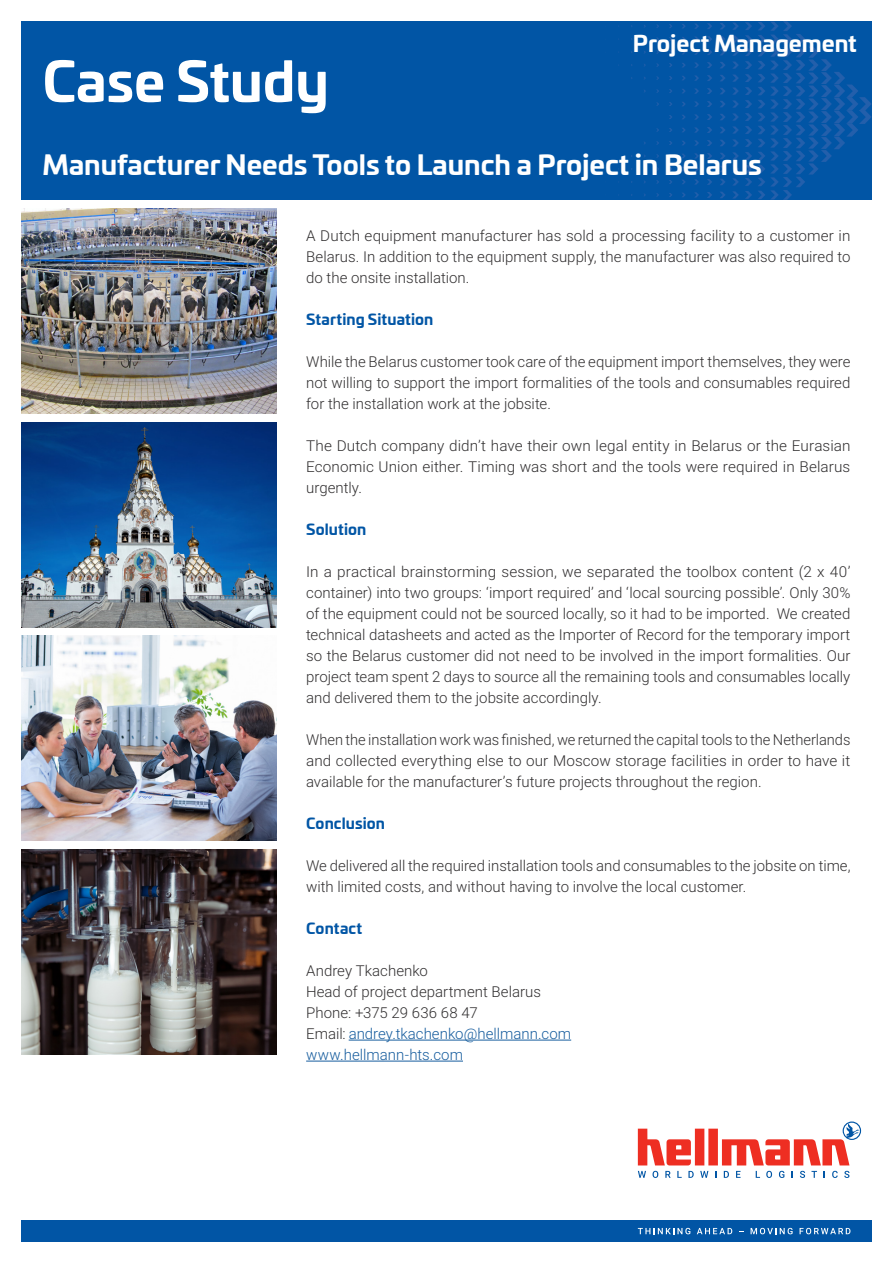
<style>
.page{position:relative;width:893px;height:1263px;background:#fff}
.page>*{position:absolute;margin:0;border:0;box-sizing:border-box;transform-origin:0 0}
.t1{font:700 54px "Univia Pro";color:#fff}
.Sub_Title{font:700 27px "Univia Pro";color:#fff}
.Sub_Title-2{font:700 22.5px "Univia Pro";color:#fff}
.Copytext{font:300 15px/21px "Roboto";color:#312f30;text-align:justify}
.Copytext-2{font:300 15px "Roboto";color:#175d9e}
.Copytext-3{font:700 15px "Univia Pro";letter-spacing:.005em;color:#0155a5}
.s1{color:#312f30}
</style>
<div class="page">
<svg style="left:638px;top:1129px;width:53px;height:36px"></svg>
<div style="left:695px;top:1129px;width:9px;height:36px;background:#ee2e22"></div>
<div style="left:708px;top:1129px;width:10px;height:36px;background:#ee2e22"></div>
<svg style="left:638px;top:1171px;width:8px;height:7px"></svg>
<svg style="left:653px;top:1171px;width:5px;height:7px"></svg>
<svg style="left:665px;top:1171px;width:6px;height:7px"></svg>
<svg style="left:677px;top:1171px;width:5px;height:7px"></svg>
<svg style="left:688px;top:1171px;width:6px;height:7px"></svg>
<svg style="left:700px;top:1171px;width:8px;height:7px"></svg>
<svg style="left:724px;top:1171px;width:5px;height:7px"></svg>
<svg style="left:736px;top:1171px;width:4px;height:7px"></svg>
<svg style="left:756px;top:1171px;width:4px;height:7px"></svg>
<svg style="left:766px;top:1171px;width:6px;height:7px"></svg>
<svg style="left:779px;top:1171px;width:5px;height:7px"></svg>
<svg style="left:800px;top:1171px;width:5px;height:7px"></svg>
<svg style="left:811px;top:1171px;width:6px;height:7px"></svg>
<svg style="left:832px;top:1171px;width:6px;height:7px"></svg>
<svg style="left:844px;top:1171px;width:5px;height:7px"></svg>
<svg style="left:722px;top:1121px;width:139px;height:44px"></svg>
<div style="left:21px;top:1220px;width:851px;height:22px;background:#0155a5"></div>
<svg style="left:638px;top:1228px;width:52px;height:6px"></svg>
<svg style="left:697px;top:1228px;width:35px;height:6px"></svg>
<svg style="left:751px;top:1228px;width:42px;height:6px"></svg>
<svg style="left:799px;top:1228px;width:51px;height:6px"></svg>
<hr style="left:349px;top:1040px;width:222px;height:1px;background:#175d9e">
<hr style="left:306px;top:1061px;width:157px;height:1px;background:#175d9e">
<div style="left:21px;top:21px;width:851px;height:179px;background:#0155a5"></div>
<svg style="left:694px;top:24px;width:5px;height:5px"></svg>
<svg style="left:707px;top:23px;width:5px;height:6px"></svg>
<svg style="left:720px;top:23px;width:5px;height:6px"></svg>
<svg style="left:733px;top:23px;width:6px;height:7px"></svg>
<svg style="left:694px;top:37px;width:5px;height:5px"></svg>
<svg style="left:707px;top:36px;width:5px;height:6px"></svg>
<svg style="left:720px;top:36px;width:5px;height:6px"></svg>
<svg style="left:733px;top:36px;width:6px;height:7px"></svg>
<svg style="left:694px;top:50px;width:5px;height:5px"></svg>
<svg style="left:707px;top:49px;width:5px;height:6px"></svg>
<svg style="left:720px;top:49px;width:5px;height:6px"></svg>
<svg style="left:733px;top:49px;width:6px;height:7px"></svg>
<svg style="left:694px;top:62px;width:5px;height:6px"></svg>
<svg style="left:707px;top:62px;width:5px;height:6px"></svg>
<svg style="left:720px;top:62px;width:5px;height:6px"></svg>
<svg style="left:733px;top:62px;width:6px;height:7px"></svg>
<svg style="left:694px;top:75px;width:5px;height:6px"></svg>
<svg style="left:707px;top:75px;width:5px;height:6px"></svg>
<svg style="left:720px;top:75px;width:5px;height:6px"></svg>
<svg style="left:694px;top:88px;width:5px;height:6px"></svg>
<svg style="left:707px;top:88px;width:5px;height:6px"></svg>
<svg style="left:720px;top:88px;width:5px;height:6px"></svg>
<svg style="left:694px;top:101px;width:5px;height:6px"></svg>
<svg style="left:707px;top:101px;width:5px;height:6px"></svg>
<svg style="left:720px;top:101px;width:5px;height:6px"></svg>
<svg style="left:694px;top:114px;width:5px;height:6px"></svg>
<svg style="left:707px;top:114px;width:5px;height:6px"></svg>
<svg style="left:720px;top:114px;width:5px;height:6px"></svg>
<svg style="left:694px;top:127px;width:5px;height:6px"></svg>
<svg style="left:707px;top:127px;width:5px;height:6px"></svg>
<svg style="left:720px;top:127px;width:5px;height:6px"></svg>
<svg style="left:695px;top:140px;width:4px;height:6px"></svg>
<svg style="left:707px;top:140px;width:5px;height:6px"></svg>
<svg style="left:720px;top:140px;width:5px;height:6px"></svg>
<svg style="left:695px;top:153px;width:4px;height:6px"></svg>
<svg style="left:707px;top:153px;width:5px;height:6px"></svg>
<svg style="left:720px;top:153px;width:5px;height:6px"></svg>
<svg style="left:694px;top:166px;width:5px;height:6px"></svg>
<svg style="left:707px;top:166px;width:5px;height:6px"></svg>
<svg style="left:720px;top:166px;width:5px;height:6px"></svg>
<svg style="left:694px;top:179px;width:5px;height:6px"></svg>
<svg style="left:707px;top:179px;width:5px;height:6px"></svg>
<svg style="left:720px;top:179px;width:5px;height:6px"></svg>
<svg style="left:694px;top:192px;width:5px;height:6px"></svg>
<svg style="left:707px;top:192px;width:5px;height:6px"></svg>
<svg style="left:720px;top:192px;width:5px;height:6px"></svg>
<svg style="left:733px;top:75px;width:6px;height:124px"></svg>
<svg style="left:745px;top:22px;width:7px;height:177px"></svg>
<svg style="left:758px;top:21px;width:113px;height:179px"></svg>
<img style="left:21px;top:208px;width:255px;height:206px">
<img style="left:21px;top:422px;width:255px;height:205px">
<img style="left:21px;top:636px;width:255px;height:205px">
<img style="left:21px;top:849px;width:255px;height:205px">
<p class="t1" style="left:43px;top:39px;width:288px">Case Study</p>
<p class="Sub_Title-2" style="left:633px;top:26px;width:225px">Project Management</p>
<p class="Sub_Title" style="left:43px;top:143px;width:721px">Manufacturer Needs Tools to Launch a Project in Belarus</p>
<p class="Copytext" style="left:306px;top:224px;width:546px">A Dutch equipment manufacturer has sold a processing facility to a customer in Belarus. In addition to the equipment supply, the manufacturer was also required to do the onsite installation.</p>
<p class="Copytext-3" style="left:306px;top:307px;width:129px">Starting Situation</p>
<p class="Copytext" style="left:306px;top:350px;width:546px">While the Belarus customer took care of the equipment import themselves, they were not willing to support the import formalities of the tools and consumables required for the installation work at the jobsite.</p>
<p class="Copytext" style="left:306px;top:434px;width:546px">The Dutch company didn’t have their own legal entity in Belarus or the Eurasian Economic Union either. Timing was short and the tools were required in Belarus urgently.</p>
<p class="Copytext-3" style="left:306px;top:517px;width:62px">Solution</p>
<p class="Copytext" style="left:306px;top:560px;width:546px">In a practical brainstorming session, we separated the toolbox content (2 x 40’ container) into two groups: ‘import required’ and ‘local sourcing possible’. Only 30% of the equipment could not be sourced locally, so it had to be imported. We created technical datasheets and acted as the Importer of Record for the temporary import so the Belarus customer did not need to be involved in the import formalities. Our project team spent 2 days to source all the remaining tools and consumables locally and delivered them to the jobsite accordingly.</p>
<p class="Copytext" style="left:306px;top:728px;width:546px">When the installation work was finished, we returned the capital tools to the Netherlands and collected everything else to our Moscow storage facilities in order to have it available for the manufacturer’s future projects throughout the region.</p>
<p class="Copytext-3" style="left:306px;top:811px;width:80px">Conclusion</p>
<p class="Copytext" style="left:306px;top:854px;width:546px">We delivered all the required installation tools and consumables to the jobsite on time, with limited costs, and without having to involve the local customer.</p>
<p class="Copytext-3" style="left:306px;top:916px;width:58px">Contact</p>
<p class="Copytext" style="left:306px;top:959px;width:123px">Andrey Tkachenko</p>
<p class="Copytext" style="left:306px;top:980px;width:236px">Head of project department Belarus</p>
<p class="Copytext" style="left:306px;top:1001px;width:173px">Phone: +375 29 636 68 47</p>
<p class="Copytext-2" style="left:306px;top:1023px;width:267px"><span class="s1">Email:</span> andrey.tkachenko@hellmann.com</p>
<p class="Copytext-2" style="left:306px;top:1044px;width:158px">www.hellmann-hts.com</p>
</div>
